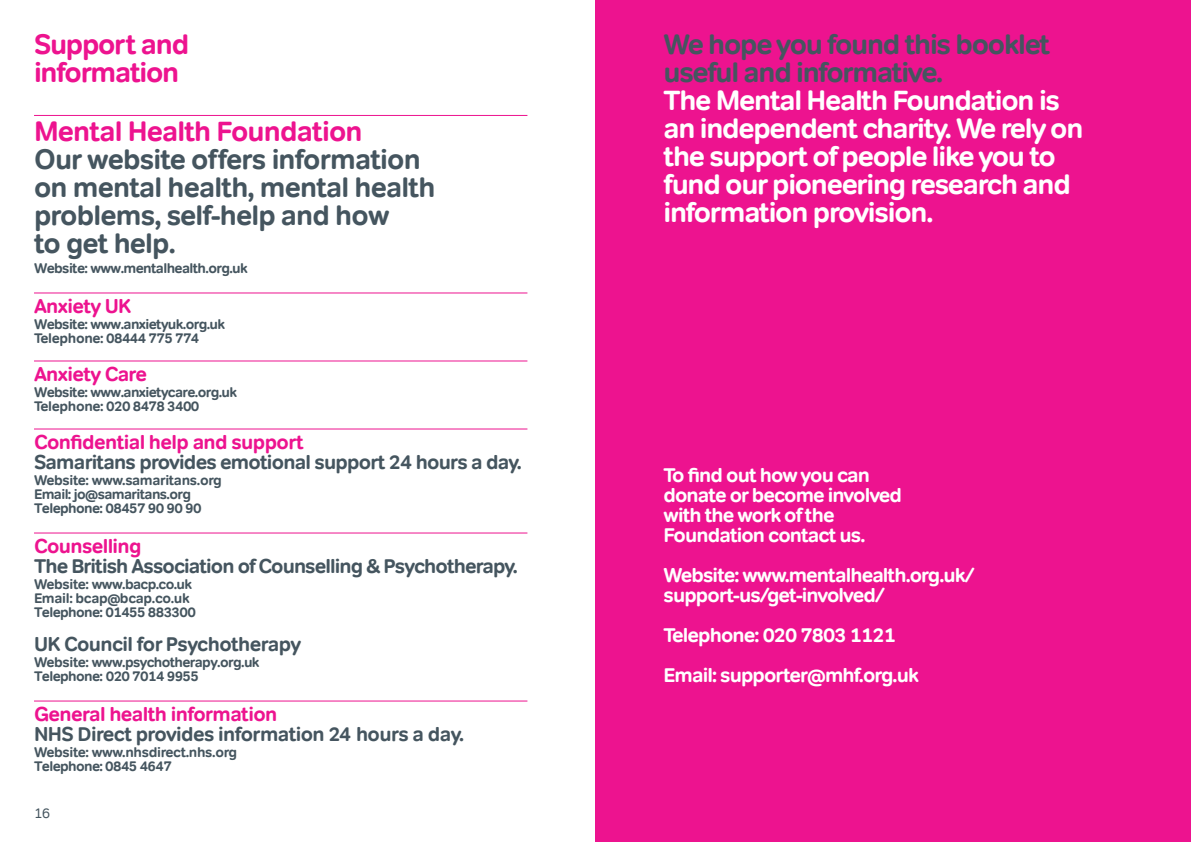
<style>
.page{position:relative;width:1191px;height:842px;background:#fff}
.page>*{position:absolute;margin:0;border:0;box-sizing:border-box;transform-origin:0 0}
.t1{font:700 28px/28px "Tondo";letter-spacing:-.03em;color:#45555f}
.t2{font:700 28px/28px "Tondo";letter-spacing:-.045em;color:#fff}
._9pt_Body_Copy_Regul{font:700 28px "Tondo";letter-spacing:-.03em;color:#ed138f}
.t3{font:700 20px/20px "Tondo";letter-spacing:-.045em;color:#fff}
.t4{font:700 20px/20px "Tondo";letter-spacing:-.04em;color:#45555f}
.t5{font:700 20px "Tondo";letter-spacing:-.03em;color:#ed138f}
._9pt_Body_Copy_Regul-2{font:700 14px/14px "Tondo";letter-spacing:-.045em;color:#45555f}
._9pt_Body_Copy_Regul-3{font:700 14px/14px "Tondo";letter-spacing:-.025em;color:#45555f}
.t6{font:14px "Tondo";color:#45555f}
.s1{color:#ed138f}
</style>
<div class="page">
<div style="left:595px;top:0;width:596px;height:842px;background:#ed138f"></div>
<hr style="left:34px;top:115px;width:493px;height:1px;background:#ed138f">
<hr style="left:34px;top:293px;width:493px;height:1px;background:#ed138f">
<hr style="left:34px;top:361px;width:493px;height:1px;background:#ed138f">
<hr style="left:34px;top:429px;width:493px;height:1px;background:#ed138f">
<hr style="left:34px;top:533px;width:493px;height:1px;background:#ed138f">
<hr style="left:34px;top:701px;width:493px;height:1px;background:#ed138f">
<p class="_9pt_Body_Copy_Regul" style="left:34px;top:27px;width:157px">Support and</p>
<p class="_9pt_Body_Copy_Regul" style="left:34px;top:55px;width:147px">information</p>
<p class="_9pt_Body_Copy_Regul" style="left:34px;top:114px;width:330px">Mental Health Foundation</p>
<p class="t1" style="left:34px;top:146px;width:403px">Our website offers information on mental health, mental health problems, self-help and how<br>to get help.</p>
<p class="_9pt_Body_Copy_Regul-2" style="left:34px;top:261px;width:215px">Website: www.mentalhealth.org.uk</p>
<p class="t5" style="left:34px;top:294px;width:99px">Anxiety UK</p>
<p class="_9pt_Body_Copy_Regul-2" style="left:34px;top:317px;width:193px">Website: www.anxietyuk.org.uk</p>
<p class="_9pt_Body_Copy_Regul-2" style="left:34px;top:331px;width:167px">Telephone: 08444 775 774</p>
<p class="t5" style="left:34px;top:362px;width:115px">Anxiety Care</p>
<p class="_9pt_Body_Copy_Regul-2" style="left:34px;top:385px;width:205px">Website: www.anxietycare.org.uk<br>Telephone: 020 8478 3400</p>
<p class="t5" style="left:34px;top:430px;width:271px">Confidential help and support</p>
<p class="t4" style="left:34px;top:452px;width:489px">Samaritans provides emotional support 24 hours a day.</p>
<p class="_9pt_Body_Copy_Regul-3" style="left:34px;top:473px;width:189px">Website: www.samaritans.org</p>
<p class="_9pt_Body_Copy_Regul-2" style="left:34px;top:487px;width:159px">Email: jo@samaritans.org</p>
<p class="_9pt_Body_Copy_Regul-2" style="left:34px;top:501px;width:169px">Telephone: 08457 90 90 90</p>
<p class="t4" style="left:34px;top:536px;width:485px"><span class="s1">Counselling<br></span>The British Association of Counselling &amp; Psychotherapy.</p>
<p class="_9pt_Body_Copy_Regul-3" style="left:34px;top:577px;width:160px">Website: www.bacp.co.uk<br>Email: bcap@bcap.co.uk</p>
<p class="_9pt_Body_Copy_Regul-2" style="left:34px;top:605px;width:163px">Telephone: 01455 883300</p>
<p class="t4" style="left:34px;top:634px;width:269px">UK Council for Psychotherapy</p>
<p class="_9pt_Body_Copy_Regul-2" style="left:34px;top:655px;width:227px">Website: www.psychotherapy.org.uk</p>
<p class="_9pt_Body_Copy_Regul-2" style="left:34px;top:669px;width:166px">Telephone: 020 7014 9955</p>
<p class="t5" style="left:34px;top:702px;width:245px">General health information</p>
<p class="t4" style="left:34px;top:724px;width:431px">NHS Direct provides information 24 hours a day.</p>
<p class="_9pt_Body_Copy_Regul-3" style="left:34px;top:745px;width:205px">Website: www.nhsdirect.nhs.org</p>
<p class="_9pt_Body_Copy_Regul-2" style="left:34px;top:759px;width:139px">Telephone: 0845 4647</p>
<p class="t6" style="left:34px;top:804px;width:18px">16</p>
<p class="t1" style="left:663px;top:30px;width:388px">We hope you found this booklet useful and informative.</p>
<p class="t2" style="left:663px;top:86px;width:421px">The Mental Health Foundation is an independent charity. We rely on the support of people like you to fund our pioneering research and information provision.</p>
<p class="t3" style="left:663px;top:465px;width:240px">To find out how you can donate or become involved with the work of the<br>Foundation contact us.</p>
<p class="t3" style="left:663px;top:565px;width:312px">Website: www.mentalhealth.org.uk/</p>
<p class="t3" style="left:663px;top:585px;width:223px">support-us/get-involved/</p>
<p class="t3" style="left:663px;top:625px;width:234px">Telephone: 020 7803 1121</p>
<p class="t3" style="left:663px;top:665px;width:257px">Email: supporter@mhf.org.uk</p>
</div>
